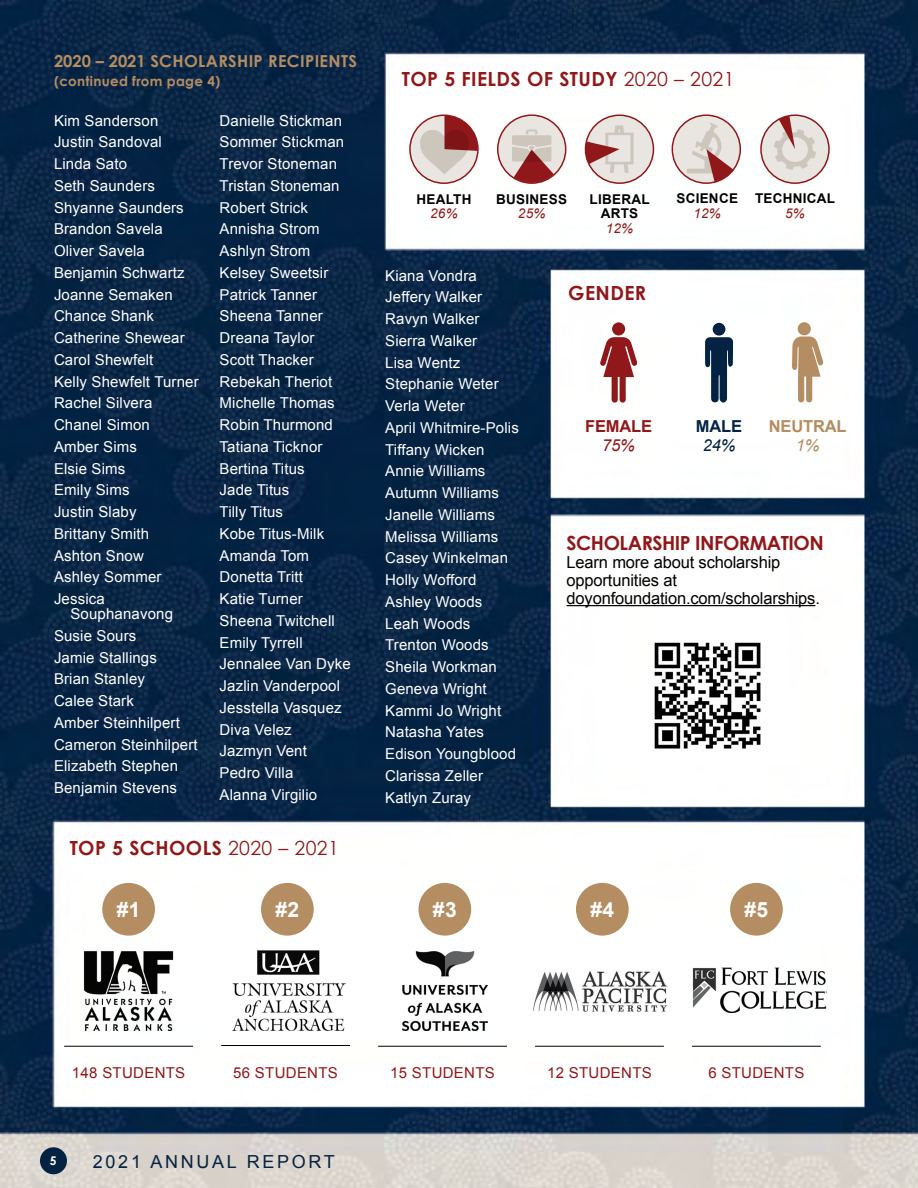
<style>
.page{position:relative;width:918px;height:1188px;background:#fff}
.page>*{position:absolute;margin:0;border:0;box-sizing:border-box;transform-origin:0 0}
.t1{font:700 21px "Arial";color:#fff}
.t2{font:700 19.5px "Century Gothic";letter-spacing:.02em;color:#90181b}
.t3{font:700 19.5px "Century Gothic";letter-spacing:-.025em;color:#90181b}
.t4{font:18px "Arial";letter-spacing:.15em;color:#042343}
.t5{font:16.5px/18px "Arial";letter-spacing:-.01em;color:#000}
.t6{font:700 16.5px "Century Gothic";letter-spacing:.02em;color:#b58d62}
.t7{font:700 16.5px "Arial";letter-spacing:-.01em;color:#b58d62}
.t8{font:700 16.5px "Arial";letter-spacing:-.01em;color:#90181b}
.t9{font:700 16.5px "Arial";color:#042343}
.t10{font:italic 16.5px "Arial";color:#90181b}
.t11{font:italic 16.5px "Arial";color:#042343}
.t12{font:italic 16.5px "Arial";color:#b58d62}
.t13{font:15px/21.8px "Arial";letter-spacing:.01em;color:#fff}
.t14{font:15px "Arial";letter-spacing:.02em;color:#90181b}
.t15{font:700 13.5px/14.5px "Arial";letter-spacing:.02em;color:#000;text-align:center}
.t16{font:700 13.5px "Century Gothic";letter-spacing:.02em;color:#b58d62}
.t17{font:italic 13.5px "Arial";letter-spacing:.02em;color:#90181b}
.t18{font:700 12px "Century Gothic";color:#fff}
.s1{font-weight:400}
</style>
<div class="page">
<img style="left:0;top:0;width:918px;height:1188px">
<hr style="left:535px;top:1046px;width:129px;height:1px;background:#000">
<img style="left:530px;top:967px;width:142px;height:47px">
<hr style="left:378px;top:1046px;width:129px;height:1px;background:#000">
<img style="left:402px;top:950px;width:85px;height:80px">
<hr style="left:221px;top:1045px;width:129px;height:1px;background:#000">
<img style="left:233px;top:950px;width:112px;height:81px">
<hr style="left:64px;top:1046px;width:129px;height:1px;background:#000">
<img style="left:83px;top:950px;width:90px;height:81px">
<hr style="left:692px;top:1046px;width:129px;height:1px;background:#000">
<img style="left:692px;top:968px;width:135px;height:45px">
<div style="left:102px;top:883px;width:53px;height:53px;background:#b58d62;border-radius:50%"></div>
<div style="left:261px;top:883px;width:53px;height:53px;background:#b58d62;border-radius:50%"></div>
<div style="left:418px;top:883px;width:53px;height:53px;background:#b58d62;border-radius:50%"></div>
<div style="left:576px;top:883px;width:53px;height:53px;background:#b58d62;border-radius:50%"></div>
<div style="left:730px;top:883px;width:53px;height:53px;background:#b58d62;border-radius:50%"></div>
<svg style="left:600px;top:322px;width:37px;height:81px"></svg>
<svg style="left:705px;top:323px;width:28px;height:80px"></svg>
<svg style="left:792px;top:322px;width:31px;height:80px"></svg>
<div style="left:498px;top:115px;width:68px;height:68px;background:#e9e6e2;border-radius:50%"></div>
<div style="left:497px;top:114px;width:69px;height:70px;border:2px solid #90181b;border-radius:50%"></div>
<svg style="left:512px;top:129px;width:42px;height:57px"></svg>
<div style="left:410px;top:115px;width:68px;height:68px;background:#e9e6e2;border-radius:50%"></div>
<div style="left:409px;top:115px;width:70px;height:69px;border:2px solid #90181b;border-radius:50%"></div>
<svg style="left:420px;top:116px;width:58px;height:58px"></svg>
<div style="left:585px;top:115px;width:68px;height:68px;background:#e9e6e2;border-radius:50%"></div>
<div style="left:585px;top:114px;width:69px;height:70px;border:2px solid #90181b;border-radius:50%"></div>
<svg style="left:584px;top:126px;width:50px;height:47px"></svg>
<div style="left:672px;top:115px;width:68px;height:68px;background:#e9e6e2;border-radius:50%"></div>
<div style="left:672px;top:114px;width:69px;height:70px;border:2px solid #90181b;border-radius:50%"></div>
<svg style="left:687px;top:123px;width:47px;height:59px"></svg>
<div style="left:761px;top:115px;width:68px;height:68px;background:#e9e6e2;border-radius:50%"></div>
<div style="left:760px;top:114px;width:70px;height:70px;border:2px solid #90181b;border-radius:50%"></div>
<svg style="left:774px;top:116px;width:42px;height:54px"></svg>
<hr style="left:567px;top:605px;width:248px;height:1px;background:#000">
<img style="left:652px;top:639px;width:111px;height:112px">
<div style="left:40px;top:1147px;width:27px;height:27px;background:#042343;border-radius:50%"></div>
<p class="t6" style="left:54px;top:50px;width:304px">2020 – 2021 SCHOLARSHIP RECIPIENTS</p>
<p class="t16" style="left:54px;top:73px;width:168px">(continued from page 4)</p>
<p class="t13" style="left:54px;top:110px;width:146px">Kim Sanderson<br>Justin Sandoval<br>Linda Sato<br>Seth Saunders<br>Shyanne Saunders<br>Brandon Savela<br>Oliver Savela<br>Benjamin Schwartz<br>Joanne Semaken<br>Chance Shank<br>Catherine Shewear<br>Carol Shewfelt<br>Kelly Shewfelt Turner<br>Rachel Silvera<br>Chanel Simon<br>Amber Sims<br>Elsie Sims<br>Emily Sims<br>Justin Slaby<br>Brittany Smith<br>Ashton Snow<br>Ashley Sommer<br>Jessica</p>
<p class="t13" style="left:54px;top:603px;width:145px;text-indent:16px">Souphanavong<br>Susie Sours<br>Jamie Stallings<br>Brian Stanley<br>Calee Stark<br>Amber Steinhilpert<br>Cameron Steinhilpert<br>Elizabeth Stephen<br>Benjamin Stevens</p>
<p class="t13" style="left:220px;top:110px;width:133px">Danielle Stickman<br>Sommer Stickman<br>Trevor Stoneman<br>Tristan Stoneman<br>Robert Strick<br>Annisha Strom<br>Ashlyn Strom<br>Kelsey Sweetsir<br>Patrick Tanner<br>Sheena Tanner<br>Dreana Taylor<br>Scott Thacker<br>Rebekah Theriot<br>Michelle Thomas<br>Robin Thurmond<br>Tatiana Ticknor<br>Bertina Titus<br>Jade Titus<br>Tilly Titus<br>Kobe Titus-Milk<br>Amanda Tom<br>Donetta Tritt<br>Katie Turner<br>Sheena Twitchell<br>Emily Tyrrell<br>Jennalee Van Dyke<br>Jazlin Vanderpool<br>Jesstella Vasquez<br>Diva Velez<br>Jazmyn Vent<br>Pedro Villa<br>Alanna Virgilio</p>
<h2 class="t2" style="left:70px;top:835px;width:271px">TOP 5 SCHOOLS <span class="s1">2020 – 2021</span></h2>
<h2 class="t2" style="left:402px;top:67px;width:334px">TOP 5 FIELDS OF STUDY <span class="s1">2020 – 2021</span></h2>
<p class="t15" style="left:416px;top:192px;width:57px">HEALTH</p>
<p class="t17" style="left:430px;top:205px;width:29px">26%</p>
<p class="t15" style="left:496px;top:192px;width:72px">BUSINESS</p>
<p class="t17" style="left:518px;top:205px;width:29px">25%</p>
<p class="t15" style="left:590px;top:192px;width:62px">LIBERAL<br>ARTS</p>
<p class="t17" style="left:606px;top:219px;width:29px">12%</p>
<p class="t15" style="left:676px;top:192px;width:63px">SCIENCE</p>
<p class="t17" style="left:693px;top:205px;width:29px">12%</p>
<p class="t15" style="left:755px;top:192px;width:82px">TECHNICAL</p>
<p class="t17" style="left:785px;top:205px;width:21px">5%</p>
<p class="t13" style="left:385px;top:265px;width:135px">Kiana Vondra<br>Jeffery Walker<br>Ravyn Walker<br>Sierra Walker<br>Lisa Wentz<br>Stephanie Weter<br>Verla Weter<br>April Whitmire-Polis<br>Tiffany Wicken<br>Annie Williams<br>Autumn Williams<br>Janelle Williams<br>Melissa Williams<br>Casey Winkelman<br>Holly Wofford<br>Ashley Woods<br>Leah Woods<br>Trenton Woods<br>Sheila Workman<br>Geneva Wright<br>Kammi Jo Wright<br>Natasha Yates<br>Edison Youngblood<br>Clarissa Zeller<br>Katlyn Zuray</p>
<h2 class="t2" style="left:568px;top:280px;width:79px">GENDER</h2>
<p class="t8" style="left:585px;top:415px;width:69px">FEMALE</p>
<p class="t10" style="left:602px;top:435px;width:34px">75%</p>
<p class="t9" style="left:696px;top:415px;width:48px">MALE</p>
<p class="t11" style="left:703px;top:435px;width:34px">24%</p>
<p class="t7" style="left:769px;top:415px;width:79px">NEUTRAL</p>
<p class="t12" style="left:796px;top:435px;width:25px">1%</p>
<h2 class="t3" style="left:567px;top:531px;width:259px">SCHOLARSHIP INFORMATION</h2>
<p class="t5" style="left:567px;top:553px;width:255px">Learn more about scholarship opportunities at doyonfoundation.com/scholarships.</p>
<h1 class="t1" style="left:117px;top:896px;width:25px">#1</h1>
<h1 class="t1" style="left:275px;top:896px;width:25px">#2</h1>
<h1 class="t1" style="left:433px;top:896px;width:25px">#3</h1>
<h1 class="t1" style="left:590px;top:896px;width:25px">#4</h1>
<h1 class="t1" style="left:745px;top:896px;width:25px">#5</h1>
<p class="t14" style="left:72px;top:1063px;width:115px">148 STUDENTS</p>
<p class="t14" style="left:233px;top:1063px;width:106px">56 STUDENTS</p>
<p class="t14" style="left:390px;top:1063px;width:106px">15 STUDENTS</p>
<p class="t14" style="left:547px;top:1063px;width:106px">12 STUDENTS</p>
<p class="t14" style="left:708px;top:1063px;width:98px">6 STUDENTS</p>
<p class="t18" style="left:50px;top:1153px;width:8px">5</p>
<p class="t4" style="left:93px;top:1149px;width:243px">2021 ANNUAL REPORT</p>
</div>
